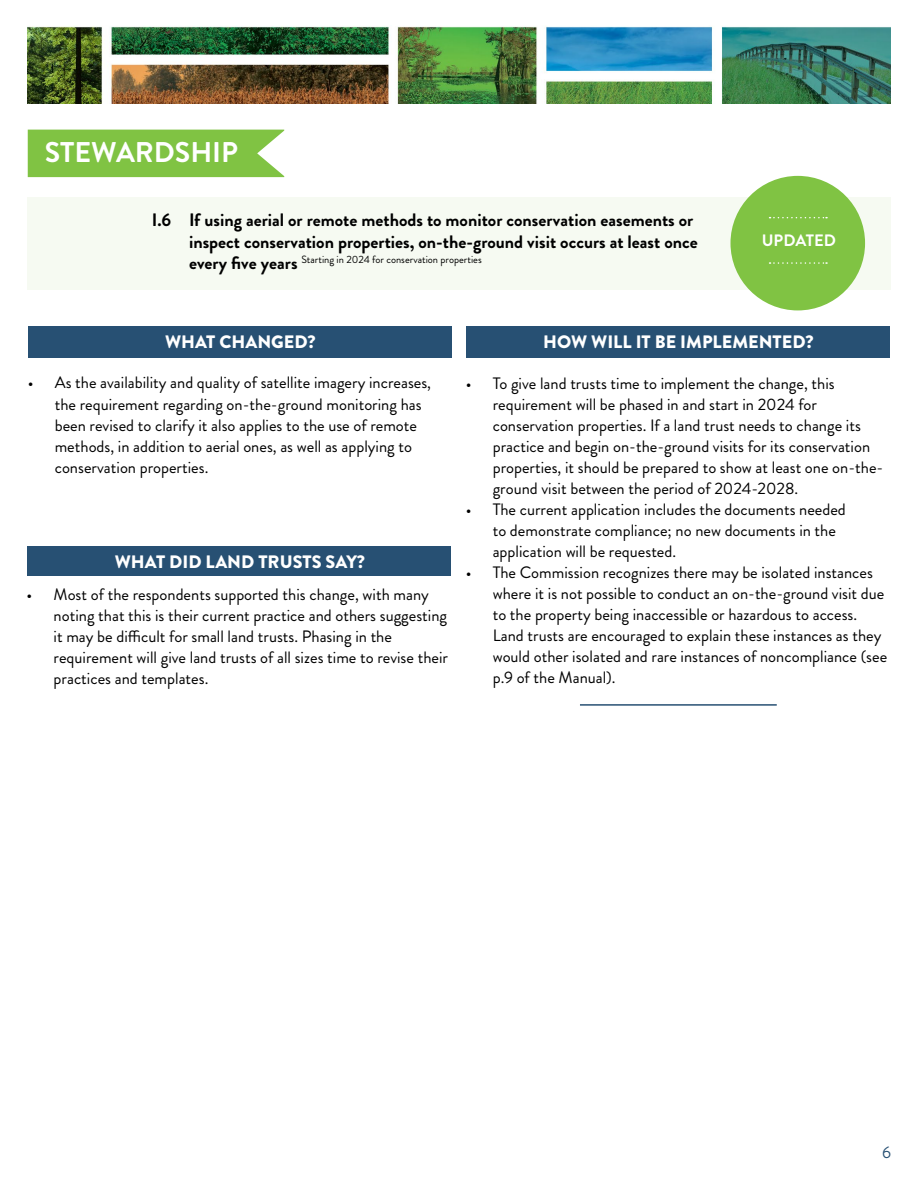
<style>
.page{position:relative;width:918px;height:1188px;background:#fff}
.page>*{position:absolute;margin:0;border:0;box-sizing:border-box;transform-origin:0 0}
.t1{font:700 28.5px "Brandon Grotesque";color:#fff}
.t2{font:700 18px/21.6px "Brandon Grotesque";color:#000}
.t3{font:900 18px "Brandon Grotesque";color:#fff}
.t4{font:16.5px/21px "Brandon Grotesque";color:#000}
.t5{font:700 16.5px "Brandon Grotesque";color:#fff}
.t6{font:16.5px "Brandon Grotesque";color:#275073}
.t7{font:10.5px "Brandon Grotesque";color:#000}
.s1{font-weight:700;font-size:18px}
</style>
<div class="page">
<img style="left:27px;top:26px;width:864px;height:77px">
<div style="left:27px;top:197px;width:864px;height:92px;background:#f6faf2"></div>
<div style="left:28px;top:130px;width:256px;height:47px;background:#80c343"></div>
<div style="left:28px;top:326px;width:424px;height:31px;background:#275073"></div>
<div style="left:466px;top:326px;width:424px;height:31px;background:#275073"></div>
<div style="left:27px;top:546px;width:424px;height:29px;background:#275073"></div>
<hr style="left:580px;top:704px;width:197px;height:2px;background:#275073">
<div style="left:730px;top:176px;width:135px;height:134px;background:#80c343;border-radius:50%"></div>
<svg style="left:770px;top:262px;width:57px;height:2px"></svg>
<svg style="left:770px;top:217px;width:57px;height:1px"></svg>
<h1 class="t1" style="left:45px;top:132px;width:195px">STEWARDSHIP</h1>
<p class="t2" style="left:152px;top:209px;width:21px">I.6</p>
<p class="t2" style="left:189px;top:209px;width:510px">If using aerial or remote methods to monitor conservation easements or inspect conservation properties, on-the-ground visit occurs at least once</p>
<p class="t7" style="left:189px;top:252px;width:294px"><span class="s1">every five years</span> Starting in 2024 for conservation properties</p>
<p class="t5" style="left:762px;top:228px;width:76px">UPDATED</p>
<p class="t3" style="left:165px;top:329px;width:152px">WHAT CHANGED?</p>
<p class="t3" style="left:543px;top:329px;width:272px">HOW WILL IT BE IMPLEMENTED?</p>
<p class="t4" style="left:55px;top:373px;width:378px;text-indent:-27px">• As the availability and quality of satellite imagery increases, the requirement regarding on-the-ground monitoring has been revised to clarify it also applies to the use of remote methods, in addition to aerial ones, as well as applying to conservation properties.</p>
<p class="t4" style="left:493px;top:373px;width:392px;text-indent:-27px">• To give land trusts time to implement the change, this requirement will be phased in and start in 2024 for conservation properties. If a land trust needs to change its practice and begin on-the-ground visits for its conservation properties, it should be prepared to show at least one on-the&shy;ground visit between the period of 2024-2028.</p>
<p class="t4" style="left:493px;top:499px;width:355px;text-indent:-27px">• The current application includes the documents needed to demonstrate compliance; no new documents in the application will be requested.</p>
<p class="t4" style="left:493px;top:562px;width:396px;text-indent:-27px">• The Commission recognizes there may be isolated instances where it is not possible to conduct an on-the-ground visit due to the property being inaccessible or hazardous to access.<br>Land trusts are encouraged to explain these instances as they would other isolated and rare instances of noncompliance (see p.9 of the Manual).</p>
<p class="t3" style="left:115px;top:549px;width:252px">WHAT DID LAND TRUSTS SAY?</p>
<p class="t4" style="left:54px;top:584px;width:396px;text-indent:-27px">• Most of the respondents supported this change, with many noting that this is their current practice and others suggesting it may be difficult for small land trusts. Phasing in the requirement will give land trusts of all sizes time to revise their practices and templates.</p>
<p class="t6" style="left:882px;top:1141px;width:10px">6</p>
</div>
